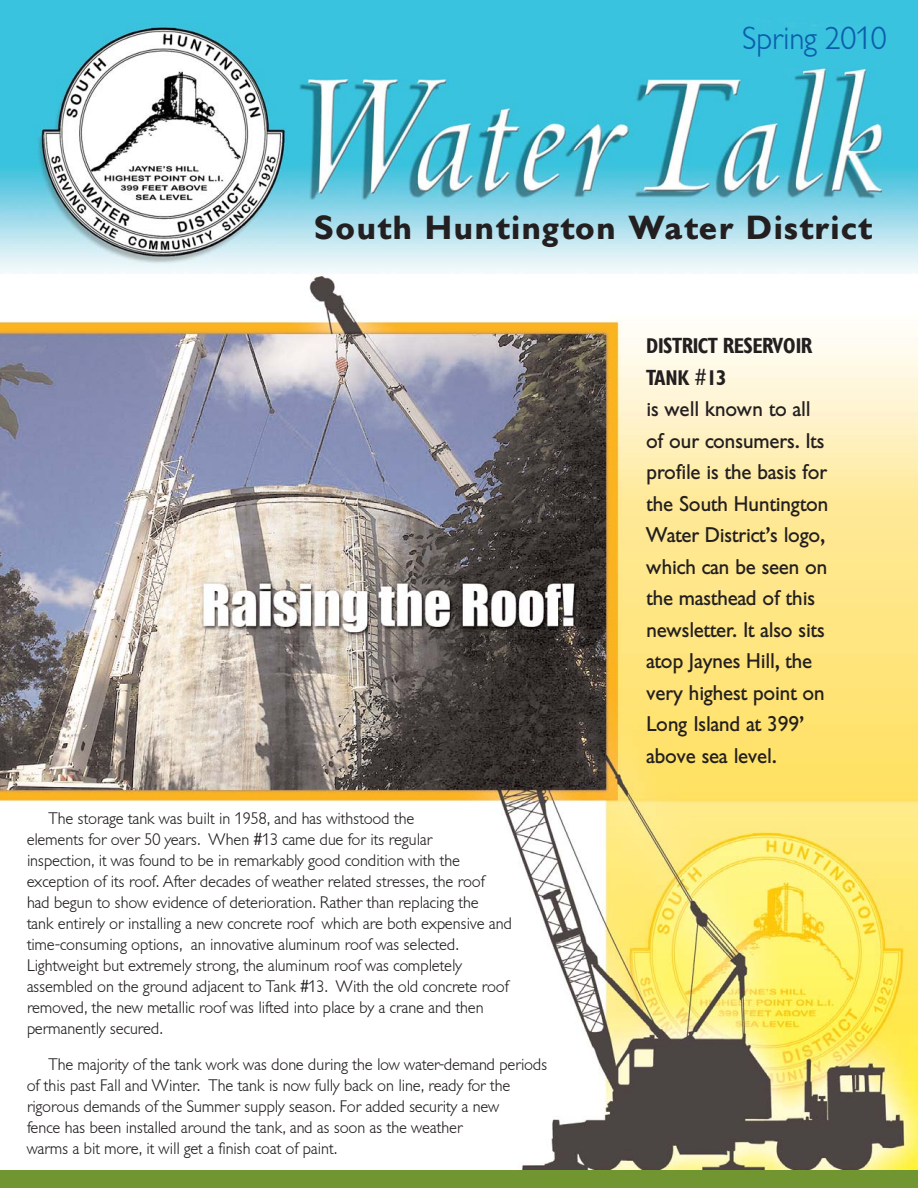
<style>
.page{position:relative;width:918px;height:1188px;background:#fff}
.page>*{position:absolute;margin:0;border:0;box-sizing:border-box;transform-origin:0 0}
.t1{font:700 33px "Gilbert";letter-spacing:.05em;color:#231f20}
.t2{font:300 31.5px "Gilbert";color:#0c5eac}
.t3{font:21px/31.5px "Gilbert";color:#231f20}
.t4{font:700 21px/31.5px "Gilbert Condensed";color:#231f20}
.t5{font:300 16.5px/21px "Gilbert";color:#231f20}
</style>
<div class="page">
<img style="left:0;top:0;width:918px;height:275px">
<img style="left:0;top:276px;width:918px;height:894px">
<div style="left:0;top:1170px;width:918px;height:18px;background:#719530"></div>
<h2 class="t2" style="left:742px;top:27px;width:145px">Spring 2010</h2>
<h1 class="t1" style="left:315px;top:216px;width:558px">South Huntington Water District</h1>
<p class="t5" style="left:27px;top:809px;width:487px;text-indent:22px">The storage tank was built in 1958, and has withstood the<br>elements for over 50 years. When #13 came due for its regular<br>inspection, it was found to be in remarkably good condition with the exception of its roof. After decades of weather related stresses, the roof<br>had begun to show evidence of deterioration. Rather than replacing the<br>tank entirely or installing a new concrete roof which are both expensive and time-consuming options, an innovative aluminum roof was selected.<br>Lightweight but extremely strong, the aluminum roof was completely assembled on the ground adjacent to Tank #13. With the old concrete roof removed, the new metallic roof was lifted into place by a crane and then permanently secured.</p>
<p class="t5" style="left:27px;top:1055px;width:522px;text-indent:22px">The majority of the tank work was done during the low water-demand periods of this past Fall and Winter. The tank is now fully back on line, ready for the rigorous demands of the Summer supply season. For added security a new<br>fence has been installed around the tank, and as soon as the weather<br>warms a bit more, it will get a finish coat of paint.</p>
<p class="t4" style="left:647px;top:332px;width:167px">DISTRICT RESERVOIR<br>TANK #13</p>
<p class="t3" style="left:647px;top:395px;width:183px">is well known to all of our consumers. Its profile is the basis for the South Huntington<br>Water District’s logo, which can be seen on the masthead of this newsletter. It also sits atop Jaynes Hill, the very highest point on<br>Long Island at 399’ above sea level.</p>
</div>
